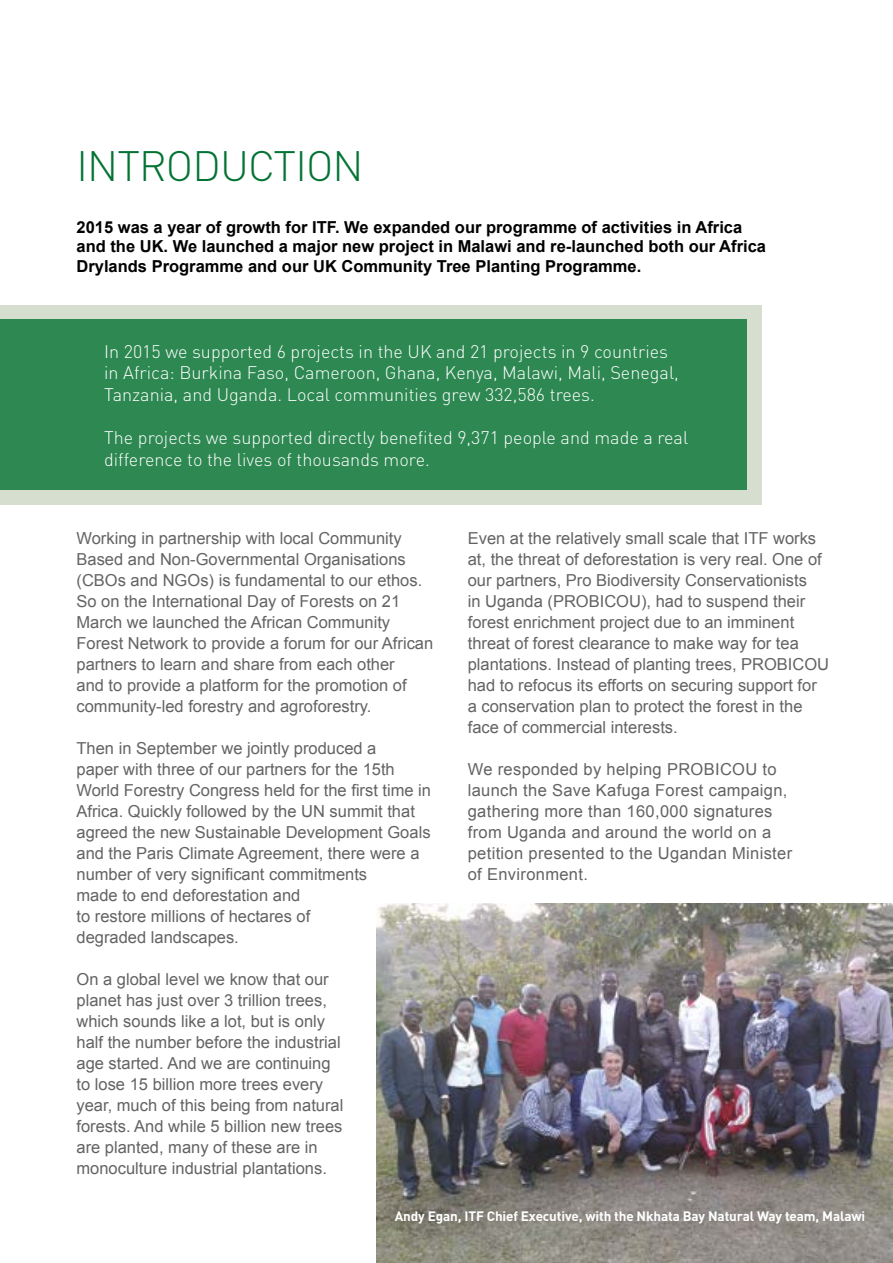
<style>
.page{position:relative;width:893px;height:1263px;background:#fff}
.page>*{position:absolute;margin:0;border:0;box-sizing:border-box;transform-origin:0 0}
.t1{font:300 42px "DIN";letter-spacing:-.02em;color:#037333}
.t2{font:300 18px/21.6px "DIN";color:#fff}
.t3{font:16.5px/21px "Arial";color:#646363}
.t4{font:700 16.5px/19.8px "Arial";color:#000}
.t5{font:16.5px/21px "Arial";letter-spacing:.02em;color:#646363}
.t6{font:700 13.5px "DIN";letter-spacing:-.01em;color:#fff}
</style>
<div class="page">
<img style="left:376px;top:904px;width:517px;height:359px">
<div style="left:0;top:305px;width:761px;height:200px;background:#d5decf"></div>
<div style="left:0;top:320px;width:746px;height:170px;background:#2d8852"></div>
<h1 class="t1" style="left:77px;top:138px;width:289px">INTRODUCTION</h1>
<p class="t4" style="left:77px;top:217px;width:691px">2015 was a year of growth for ITF. We expanded our programme of activities in Africa and the UK. We launched a major new project in Malawi and re-launched both our Africa<br>Drylands Programme and our UK Community Tree Planting Programme.</p>
<p class="t2" style="left:104px;top:340px;width:576px">In 2015 we supported 6 projects in the UK and 21 projects in 9 countries in Africa: Burkina Faso, Cameroon, Ghana, Kenya, Malawi, Mali, Senegal,<br>Tanzania, and Uganda. Local communities grew 332,586 trees.</p>
<p class="t2" style="left:104px;top:426px;width:586px">The projects we supported directly benefited 9,371 people and made a real difference to the lives of thousands more.</p>
<p class="t3" style="left:77px;top:527px;width:358px">Working in partnership with local Community Based and Non-Governmental Organisations (CBOs and NGOs) is fundamental to our ethos.<br>So on the International Day of Forests on 21<br>March we launched the African Community Forest Network to provide a forum for our African partners to learn and share from each other<br>and to provide a platform for the promotion of community-led forestry and agroforestry.</p>
<p class="t3" style="left:77px;top:737px;width:356px">Then in September we jointly produced a<br>paper with three of our partners for the 15th World Forestry Congress held for the first time in Africa. Quickly followed by the UN summit that agreed the new Sustainable Development Goals and the Paris Climate Agreement, there were a number of very significant commitments<br>made to end deforestation and<br>to restore millions of hectares of<br>degraded landscapes.</p>
<p class="t3" style="left:77px;top:968px;width:268px">On a global level we know that our planet has just over 3 trillion trees, which sounds like a lot, but is only half the number before the industrial age started. And we are continuing to lose 15 billion more trees every year, much of this being from natural forests. And while 5 billion new trees are planted, many of these are in monoculture industrial plantations.</p>
<p class="t3" style="left:468px;top:527px;width:363px">Even at the relatively small scale that ITF works at, the threat of deforestation is very real. One of our partners, Pro Biodiversity Conservationists<br>in Uganda (PROBICOU), had to suspend their forest enrichment project due to an imminent threat of forest clearance to make way for tea plantations. Instead of planting trees, PROBICOU had to refocus its efforts on securing support for a conservation plan to protect the forest in the face of commercial interests.</p>
<p class="t5" style="left:468px;top:759px;width:326px">We responded by helping PROBICOU to launch the Save Kafuga Forest campaign, gathering more than 160,000 signatures from Uganda and around the world on a petition presented to the Ugandan Minister of Environment.</p>
<p class="t6" style="left:395px;top:1207px;width:472px">Andy Egan, ITF Chief Executive, with the Nkhata Bay Natural Way team, Malawi</p>
</div>
